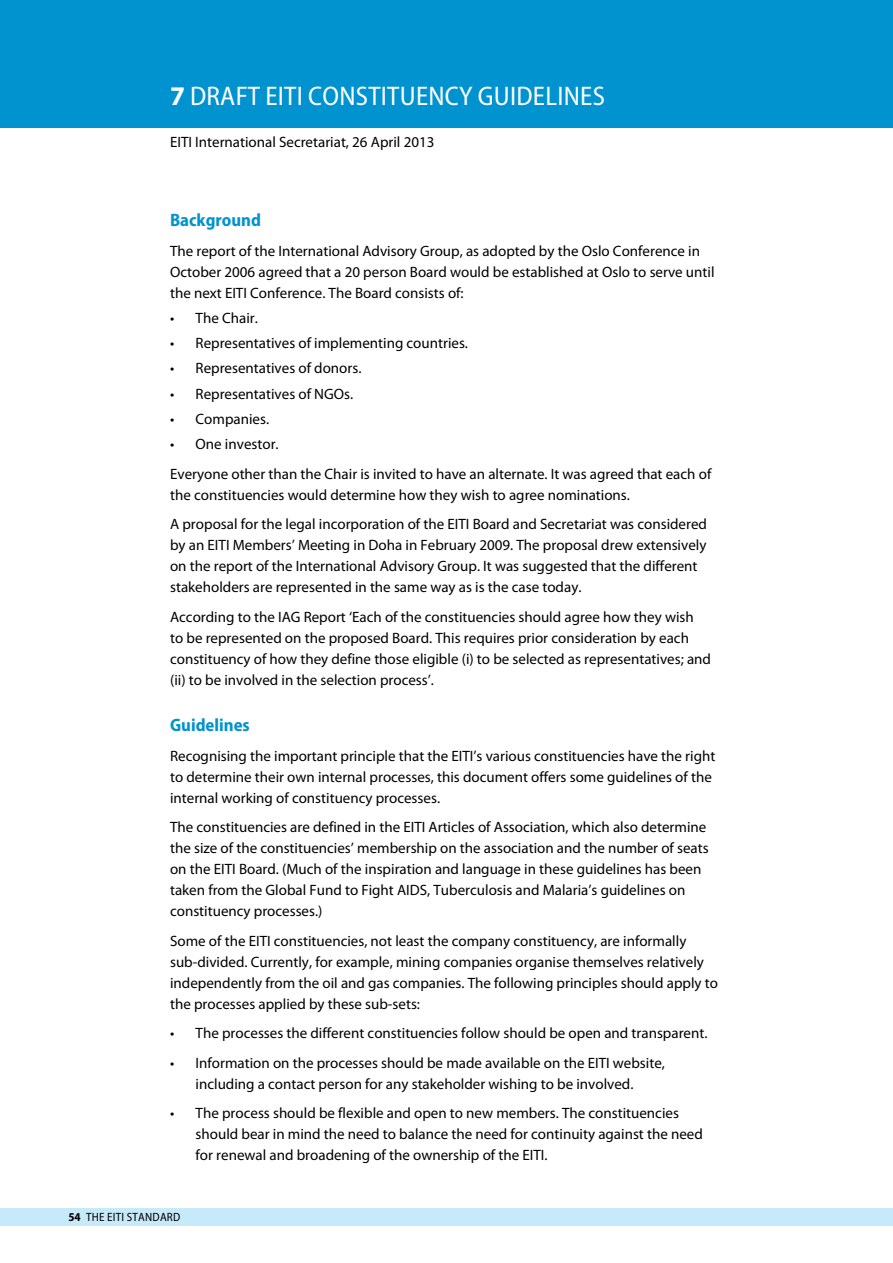
<style>
.page{position:relative;width:893px;height:1263px;background:#fff}
.page>*{position:absolute;margin:0;border:0;box-sizing:border-box;transform-origin:0 0}
.t1{font:semi-condensed 27px "Myriad Pro";letter-spacing:.01em;color:#fff}
.t2{font:700 semi-condensed 18px "Myriad Pro";color:#0093d0}
.t3{font:15px/21px "Myriad Pro";color:#000}
.t4{font:semi-condensed 12px "Myriad Pro";letter-spacing:.02em;color:#000}
.s1{font-weight:700;font-stretch:normal}
.s2{font-weight:700}
</style>
<div class="page">
<div style="left:0;top:0;width:893px;height:128px;background:#0093d0"></div>
<div style="left:0;top:1208px;width:893px;height:18px;background:#c7eafb"></div>
<h1 class="t1" style="left:170px;top:82px;width:51px"><span class="s1">7</span> DRAFT</h1>
<h1 class="t1" style="left:265px;top:82px;width:87px">EITI CONSTIT</h1>
<h1 class="t1" style="left:400px;top:82px;width:170px">UENCY GUIDELINES</h1>
<p class="t3" style="left:170px;top:131px;width:266px">EITI International Secretariat, 26 April 2013</p>
<p class="t2" style="left:170px;top:210px;width:92px">Background</p>
<p class="t3" style="left:170px;top:240px;width:546px">The report of the International Advisory Group, as adopted by the Oslo Conference in<br>October 2006 agreed that a 20 person Board would be established at Oslo to serve until the next EITI Conference. The Board consists of:</p>
<p class="t3" style="left:170px;top:307px;width:89px">• The Chair.</p>
<p class="t3" style="left:170px;top:332px;width:299px">• Representatives of implementing countries.</p>
<p class="t3" style="left:170px;top:358px;width:193px">• Representatives of donors.</p>
<p class="t3" style="left:170px;top:383px;width:185px">• Representatives of NGOs.</p>
<p class="t3" style="left:170px;top:408px;width:101px">• Companies.</p>
<p class="t3" style="left:170px;top:429px;width:543px;line-height:29.5px">• One investor.<br>Everyone other than the Chair is invited to have an alternate. It was agreed that each of</p>
<p class="t3" style="left:170px;top:480px;width:538px;line-height:29.5px">the constituencies would determine how they wish to agree nominations.<br>A proposal for the legal incorporation of the EITI Board and Secretariat was considered</p>
<p class="t3" style="left:170px;top:534px;width:538px">by an EITI Members’ Meeting in Doha in February 2009. The proposal drew extensively on the report of the International Advisory Group. It was suggested that the different stakeholders are represented in the same way as is the case today.</p>
<p class="t3" style="left:170px;top:606px;width:542px">According to the IAG Report ‘Each of the constituencies should agree how they wish<br>to be represented on the proposed Board. This requires prior consideration by each constituency of how they define those eligible (i) to be selected as representatives; and (ii) to be involved in the selection process’.</p>
<p class="t2" style="left:170px;top:715px;width:81px">Guidelines</p>
<p class="t3" style="left:170px;top:745px;width:547px">Recognising the important principle that the EITI’s various constituencies have the right to determine their own internal processes, this document offers some guidelines of the internal working of constituency processes.</p>
<p class="t3" style="left:170px;top:816px;width:540px">The constituencies are defined in the EITI Articles of Association, which also determine the size of the constituencies’ membership on the association and the number of seats on the EITI Board. (Much of the inspiration and language in these guidelines has been taken from the Global Fund to Fight AIDS, Tuberculosis and Malaria’s guidelines on constituency processes.)</p>
<p class="t3" style="left:170px;top:930px;width:549px">Some of the EITI constituencies, not least the company constituency, are informally sub-divided. Currently, for example, mining companies organise themselves relatively independently from the oil and gas companies. The following principles should apply to the processes applied by these sub-sets:</p>
<p class="t3" style="left:170px;top:1022px;width:539px">• The processes the different constituencies follow should be open and transparent.</p>
<p class="t3" style="left:170px;top:1052px;width:496px;text-align:center">• Information on the processes should be made available on the EITI website, including a contact person for any stakeholder wishing to be involved.</p>
<p class="t3" style="left:196px;top:1102px;width:509px;text-indent:-26px">• The process should be flexible and open to new members. The constituencies should bear in mind the need to balance the need for continuity against the need for renewal and broadening of the ownership of the EITI.</p>
<p class="t4" style="left:68px;top:1210px;width:113px"><span class="s2">54</span> THE EITI STANDARD</p>
</div>
